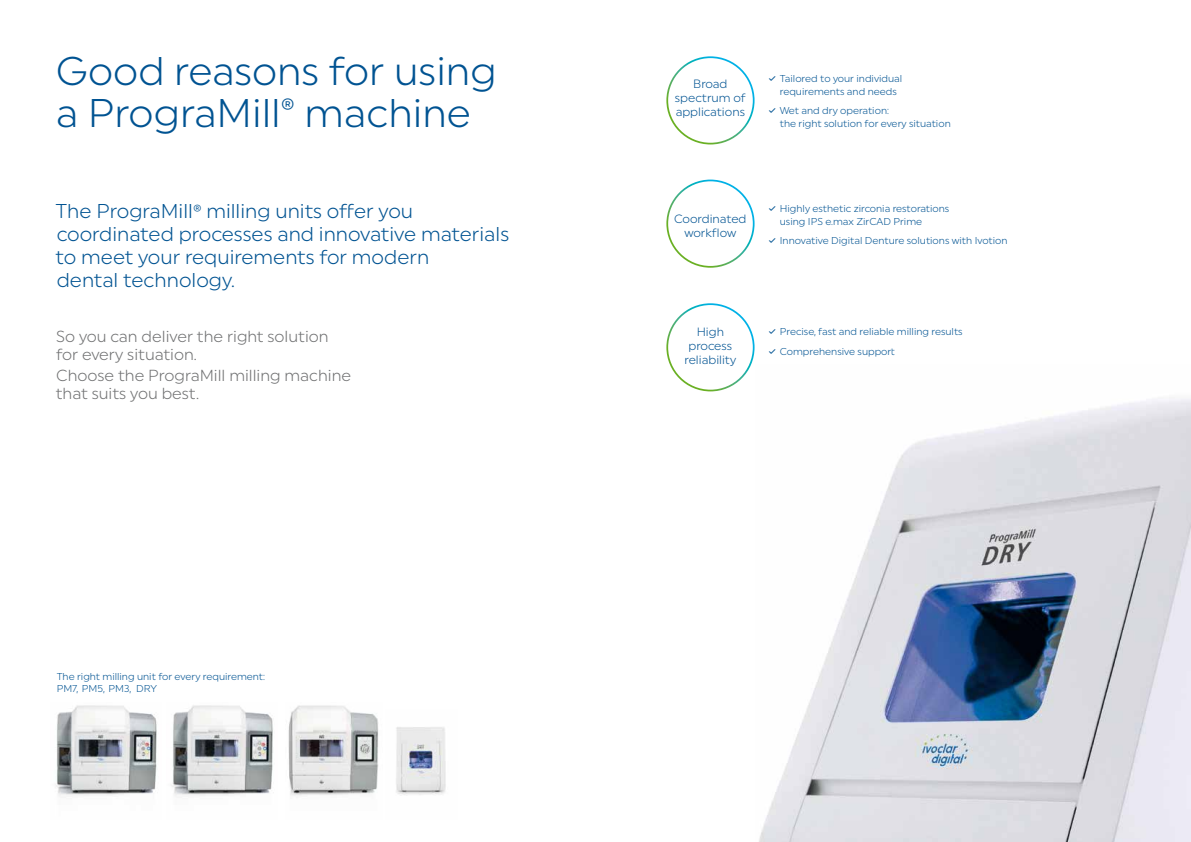
<style>
.page{position:relative;width:1191px;height:842px;background:#fff}
.page>*{position:absolute;margin:0;border:0;box-sizing:border-box;transform-origin:0 0}
.t1{font:40px/42px "Uniform Pro Lgt";color:#005392}
.t2{font:20px/23px "Uniform Pro Lgt";color:#005392}
.t3{font:16px/18px "Uniform Pro Lgt";color:#707172}
.t4{font:12px/14px "Uniform Pro Lgt";color:#005392;text-align:center}
.t5{font:10px/13px "Uniform Pro Lgt";color:#005392}
.s1{font-size:16px}
.s2{font-family:"Uniform Pro";font-weight:500}
</style>
<div class="page">
<img style="left:396px;top:727px;width:50px;height:68px">
<img style="left:55px;top:705px;width:102px;height:91px">
<img style="left:171px;top:705px;width:102px;height:91px">
<img style="left:288px;top:705px;width:91px;height:91px">
<img style="left:759px;top:398px;width:432px;height:444px">
<div style="left:666px;top:56px;width:88px;height:88px;border:2px solid #fff;border-radius:50%"></div>
<div style="left:666px;top:180px;width:88px;height:88px;border:2px solid #fff;border-radius:50%"></div>
<div style="left:666px;top:303px;width:88px;height:88px;border:2px solid #fff;border-radius:50%"></div>
<h1 class="t1" style="left:56px;top:49px;width:442px">Good reasons for using a PrograMill<sup>®</sup> machine</h1>
<h2 class="t2" style="left:55px;top:199px;width:455px">The PrograMill<span class="s1">®</span> milling units offer you coordinated processes and innovative materials to meet your requirements for modern<br>dental technology.</h2>
<h3 class="t3" style="left:56px;top:327px;width:274px">So you can deliver the right solution for every situation.</h3>
<h3 class="t3" style="left:56px;top:366px;width:297px">Choose the PrograMill milling machine that suits you best.</h3>
<p class="t5" style="left:57px;top:670px;width:210px;line-height:12px">The right milling unit for every requirement:<br>PM7, PM5, PM3, DRY</p>
<p class="t4" style="left:675px;top:77px;width:72px">Broad spectrum of applications</p>
<p class="t5" style="left:780px;top:71px;width:124px;text-indent:-11px"><span class="s2">✓</span> Tailored to your individual requirements and needs</p>
<p class="t5" style="left:780px;top:104px;width:172px;text-indent:-11px"><span class="s2">✓</span> Wet and dry operation:<br>the right solution for every situation</p>
<p class="t4" style="left:674px;top:211px;width:74px">Coordinated workflow</p>
<p class="t5" style="left:780px;top:201px;width:171px;text-indent:-11px"><span class="s2">✓</span> Highly esthetic zirconia restorations using IPS e.max ZirCAD Prime</p>
<p class="t5" style="left:768px;top:234px;width:240px"><span class="s2">✓</span> Innovative Digital Denture solutions with Ivotion</p>
<p class="t4" style="left:684px;top:325px;width:53px">High process reliability</p>
<p class="t5" style="left:768px;top:325px;width:196px"><span class="s2">✓</span> Precise, fast and reliable milling results</p>
<p class="t5" style="left:768px;top:344px;width:128px"><span class="s2">✓</span> Comprehensive support</p>
</div>
